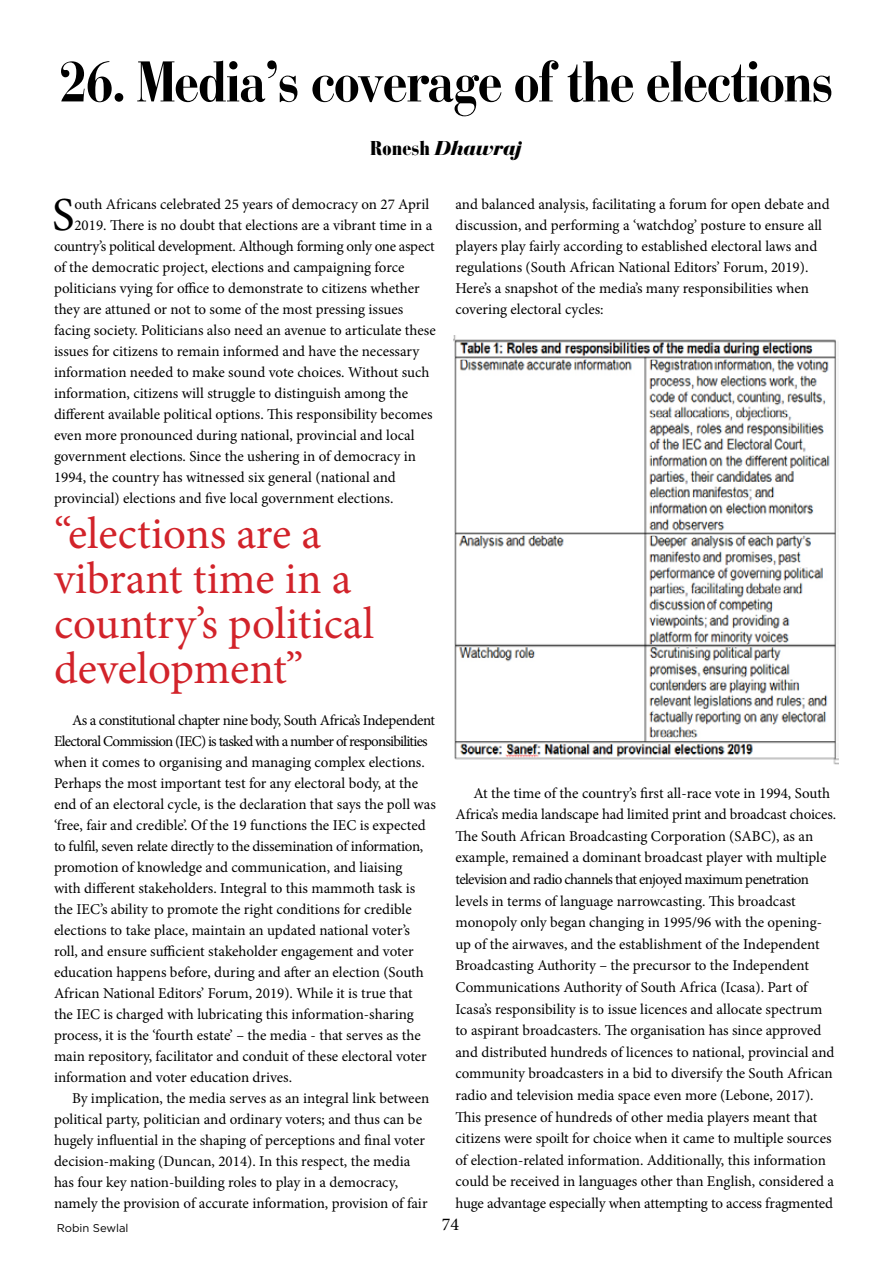
<style>
.page{position:relative;width:893px;height:1263px;background:#fff}
.page>*{position:absolute;margin:0;border:0;box-sizing:border-box;transform-origin:0 0}
.t1{font:700 condensed 60px "Bauer Bodoni BT";letter-spacing:-.02em;color:#000}
.t2{font:47.25px "Minion Pro";color:#000}
.t3{font:45px/45px "Minion Pro";color:#d2232a}
.t4{font:italic 900 21px "Bauer Bodoni BT";color:#000}
.t5{font:18px "Minion Pro";color:#000}
.t6{font:15px/21px "Minion Pro";letter-spacing:-.005em;color:#000}
.t7{font:11.25px "Gotham";color:#000}
.s1{font-style:normal;font-stretch:condensed}
</style>
<div class="page">
<img style="left:454px;top:336px;width:385px;height:429px">
<h1 class="t1" style="left:60px;top:44px;width:775px">26. Media’s coverage of the elections</h1>
<h3 class="t4" style="left:371px;top:135px;width:153px"><span class="s1">Ronesh</span> Dhawraj</h3>
<h2 class="t2" style="left:52px;top:183px;width:24px">S</h2>
<p class="t6" style="left:74px;top:194px;width:356px">outh Africans celebrated 25 years of democracy on 27 April</p>
<p class="t6" style="left:455px;top:194px;width:376px">and balanced analysis, facilitating a forum for open debate and discussion, and performing a ‘watchdog’ posture to ensure all players play fairly according to established electoral laws and regulations (South African National Editors’ Forum, 2019).<br>Here’s a snapshot of the media’s many responsibilities when covering electoral cycles:</p>
<p class="t6" style="left:74px;top:215px;width:359px">2019. There is no doubt that elections are a vibrant time in a</p>
<p class="t6" style="left:54px;top:236px;width:382px">country’s political development. Although forming only one aspect</p>
<p class="t6" style="left:54px;top:257px;width:352px">of the democratic project, elections and campaigning force</p>
<p class="t6" style="left:54px;top:278px;width:367px">politicians vying for office to demonstrate to citizens whether</p>
<p class="t6" style="left:54px;top:299px;width:351px">they are attuned or not to some of the most pressing issues</p>
<p class="t6" style="left:54px;top:320px;width:383px">facing society. Politicians also need an avenue to articulate these</p>
<p class="t6" style="left:54px;top:341px;width:367px">issues for citizens to remain informed and have the necessary</p>
<p class="t6" style="left:54px;top:362px;width:377px">information needed to make sound vote choices. Without such</p>
<p class="t6" style="left:54px;top:383px;width:356px">information, citizens will struggle to distinguish among the</p>
<p class="t6" style="left:54px;top:404px;width:380px">different available political options. This responsibility becomes</p>
<p class="t6" style="left:54px;top:425px;width:362px">even more pronounced during national, provincial and local</p>
<p class="t6" style="left:54px;top:446px;width:363px">government elections. Since the ushering in of democracy in</p>
<p class="t6" style="left:54px;top:467px;width:343px">1994, the country has witnessed six general (national and</p>
<p class="t6" style="left:54px;top:488px;width:341px">provincial) elections and five local government elections.</p>
<h3 class="t3" style="left:54px;top:511px;width:322px">“elections are a vibrant time in a country’s political development”</h3>
<p class="t6" style="left:54px;top:710px;width:383px;text-indent:18px">As a constitutional chapter nine body, South Africa’s Independent Electoral Commission (IEC) is tasked with a number of responsibilities when it comes to organising and managing complex elections.<br>Perhaps the most important test for any electoral body, at the end of an electoral cycle, is the declaration that says the poll was ‘free, fair and credible’. Of the 19 functions the IEC is expected to fulfil, seven relate directly to the dissemination of information, promotion of knowledge and communication, and liaising<br>with different stakeholders. Integral to this mammoth task is the IEC’s ability to promote the right conditions for credible elections to take place, maintain an updated national voter’s roll, and ensure sufficient stakeholder engagement and voter education happens before, during and after an election (South African National Editors’ Forum, 2019). While it is true that<br>the IEC is charged with lubricating this information-sharing process, it is the ‘fourth estate’ – the media - that serves as the main repository, facilitator and conduit of these electoral voter information and voter education drives.</p>
<p class="t6" style="left:54px;top:1088px;width:377px;text-indent:18px">By implication, the media serves as an integral link between political party, politician and ordinary voters; and thus can be hugely influential in the shaping of perceptions and final voter decision-making (Duncan, 2014). In this respect, the media has four key nation-building roles to play in a democracy, namely the provision of accurate information, provision of fair</p>
<p class="t6" style="left:455px;top:782px;width:382px;line-height:21.6px;text-indent:18px">At the time of the country’s first all-race vote in 1994, South Africa’s media landscape had limited print and broadcast choices.<br>The South African Broadcasting Corporation (SABC), as an example, remained a dominant broadcast player with multiple television and radio channels that enjoyed maximum penetration levels in terms of language narrowcasting. This broadcast monopoly only began changing in 1995/96 with the opening&shy;up of the airwaves, and the establishment of the Independent Broadcasting Authority – the precursor to the Independent Communications Authority of South Africa (Icasa). Part of Icasa’s responsibility is to issue licences and allocate spectrum to aspirant broadcasters. The organisation has since approved and distributed hundreds of licences to national, provincial and community broadcasters in a bid to diversify the South African radio and television media space even more (Lebone, 2017).<br>This presence of hundreds of other media players meant that citizens were spoilt for choice when it came to multiple sources of election-related information. Additionally, this information could be received in languages other than English, considered a huge advantage especially when attempting to access fragmented</p>
<p class="t7" style="left:57px;top:1220px;width:73px">Robin Sewlal</p>
<p class="t5" style="left:442px;top:1212px;width:19px">74</p>
</div>
